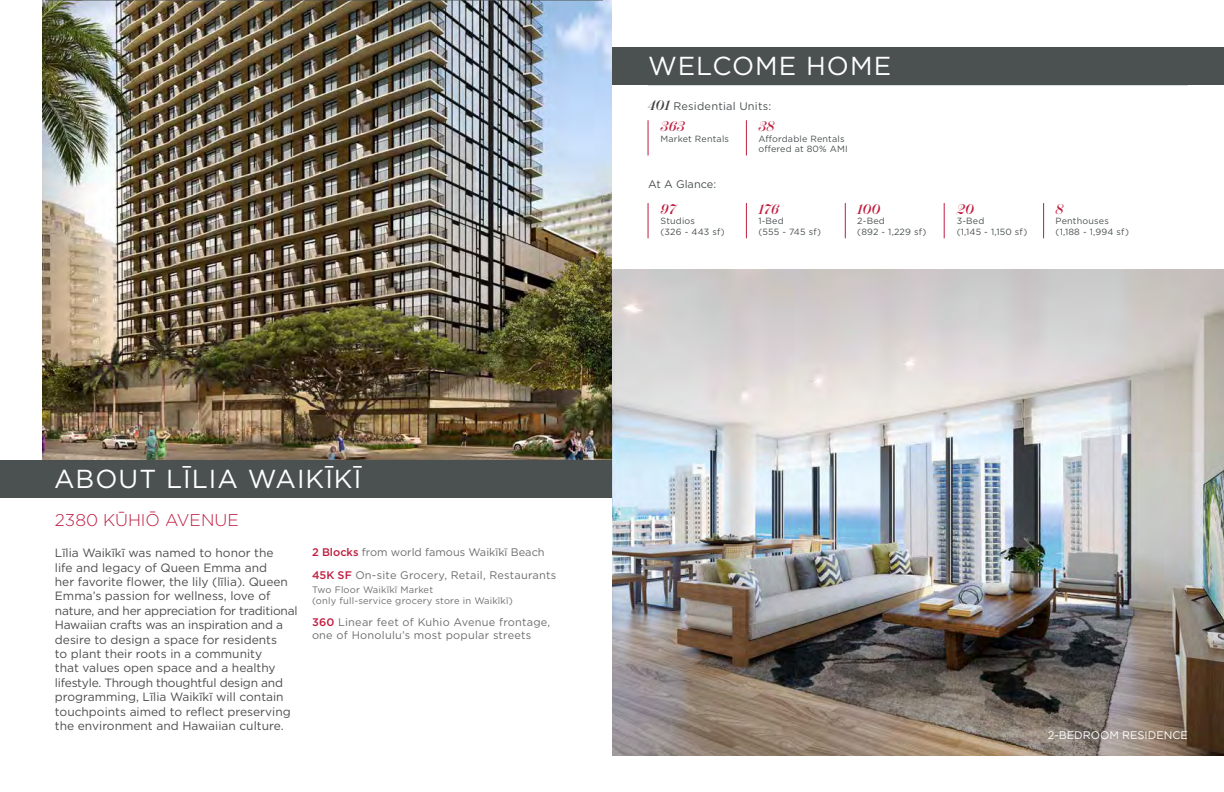
<style>
.page{position:relative;width:1224px;height:792px;background:#fff}
.page>*{position:absolute;margin:0;border:0;box-sizing:border-box;transform-origin:0 0}
.t1{font:26px "Gotham";letter-spacing:.04em;color:#fff}
.t2{font:300 17px "Gotham";color:#bf1d40}
.t3{font:italic 600 14px "Scotch Display";letter-spacing:.02em;color:#bf1d40}
.t4{font:12px/14.4px "Gotham";color:#4d4d4f}
.t5{font:11px/22.2px "Gotham";color:#6d6e71}
.t6{font:11px/13.2px "Gotham";letter-spacing:.02em;color:#6d6e71}
.t7{font:11px "Gotham";letter-spacing:.02em;color:#4b5151}
.t8{font:11px "Gotham";color:#fff}
.t9{font:11px "Gotham";color:#4b5151}
.t10{font:9.4px/11.2px "Gotham";letter-spacing:.02em;color:#6d6e71}
.t11{font:9px/10.8px "Gotham";letter-spacing:.02em;color:#4b5151}
.s1{font-weight:500;color:#bf1d40}
.s2{font-family:"Scotch Display";font-weight:600;font-style:italic;font-size:14px;color:#404042}
</style>
<div class="page">
<img style="left:612px;top:269px;width:612px;height:487px">
<img style="left:42px;top:0;width:570px;height:460px">
<hr style="left:45px;top:0;width:558px;height:1px;background:#4b5151">
<div style="left:0;top:460px;width:612px;height:38px;background:#4b5151"></div>
<hr style="left:648px;top:85px;width:540px;height:1px;background:#4b5151">
<hr style="left:746px;top:203px;width:1px;height:35px;background:#bf1d40">
<hr style="left:746px;top:120px;width:1px;height:36px;background:#bf1d40">
<hr style="left:648px;top:203px;width:1px;height:35px;background:#bf1d40">
<hr style="left:648px;top:120px;width:1px;height:36px;background:#bf1d40">
<hr style="left:845px;top:203px;width:1px;height:35px;background:#bf1d40">
<hr style="left:944px;top:203px;width:1px;height:35px;background:#bf1d40">
<hr style="left:1043px;top:203px;width:1px;height:35px;background:#bf1d40">
<div style="left:612px;top:47px;width:612px;height:38px;background:#4b5151"></div>
<h1 class="t1" style="left:54px;top:462px;width:309px">ABOUT LĪLIA WAIKĪKĪ</h1>
<h2 class="t2" style="left:55px;top:509px;width:185px">2380 KŪHIŌ AVENUE</h2>
<p class="t4" style="left:55px;top:546px;width:244px">Līlia Waikīkī was named to honor the<br>life and legacy of Queen Emma and<br>her favorite flower, the lily (līlia). Queen Emma’s passion for wellness, love of nature, and her appreciation for traditional Hawaiian crafts was an inspiration and a desire to design a space for residents<br>to plant their roots in a community<br>that values open space and a healthy lifestyle. Through thoughtful design and programming, Līlia Waikīkī will contain touchpoints aimed to reflect preserving the environment and Hawaiian culture.</p>
<p class="t5" style="left:312px;top:541px;width:246px"><span class="s1">2 Blocks</span> from world famous Waikīkī Beach<br><span class="s1">45K SF</span> On-site Grocery, Retail, Restaurants</p>
<p class="t10" style="left:312px;top:584px;width:202px">Two Floor Waikīkī Market<br>(only full-service grocery store in Waikīkī)</p>
<p class="t6" style="left:312px;top:615px;width:240px"><span class="s1">360</span> Linear feet of Kuhio Avenue frontage, one of Honolulu’s most popular streets</p>
<h1 class="t1" style="left:648px;top:49px;width:245px">WELCOME HOME</h1>
<p class="t7" style="left:648px;top:99px;width:125px"><span class="s2">401</span> Residential Units:</p>
<p class="t3" style="left:660px;top:118px;width:26px">363</p>
<p class="t11" style="left:660px;top:133px;width:70px">Market Rentals</p>
<p class="t9" style="left:648px;top:177px;width:70px">At A Glance:</p>
<p class="t3" style="left:660px;top:201px;width:17px">97</p>
<p class="t11" style="left:660px;top:216px;width:66px">Studios<br>(326 - 443 sf)</p>
<p class="t3" style="left:758px;top:118px;width:18px">38</p>
<p class="t11" style="left:758px;top:133px;width:91px">Affordable Rentals offered at 80% AMI</p>
<p class="t3" style="left:758px;top:201px;width:22px">176</p>
<p class="t11" style="left:758px;top:216px;width:64px">1-Bed<br>(555 - 745 sf)</p>
<p class="t3" style="left:857px;top:201px;width:25px">100</p>
<p class="t11" style="left:857px;top:216px;width:71px">2-Bed<br>(892 - 1,229 sf)</p>
<p class="t3" style="left:957px;top:201px;width:19px">20</p>
<p class="t11" style="left:957px;top:216px;width:72px">3-Bed<br>(1,145 - 1,150 sf)</p>
<p class="t3" style="left:1056px;top:201px;width:9px">8</p>
<p class="t11" style="left:1056px;top:216px;width:75px">Penthouses (1,188 - 1,994 sf)</p>
<p class="t8" style="left:1048px;top:728px;width:142px">2-BEDROOM RESIDENCE</p>
</div>
